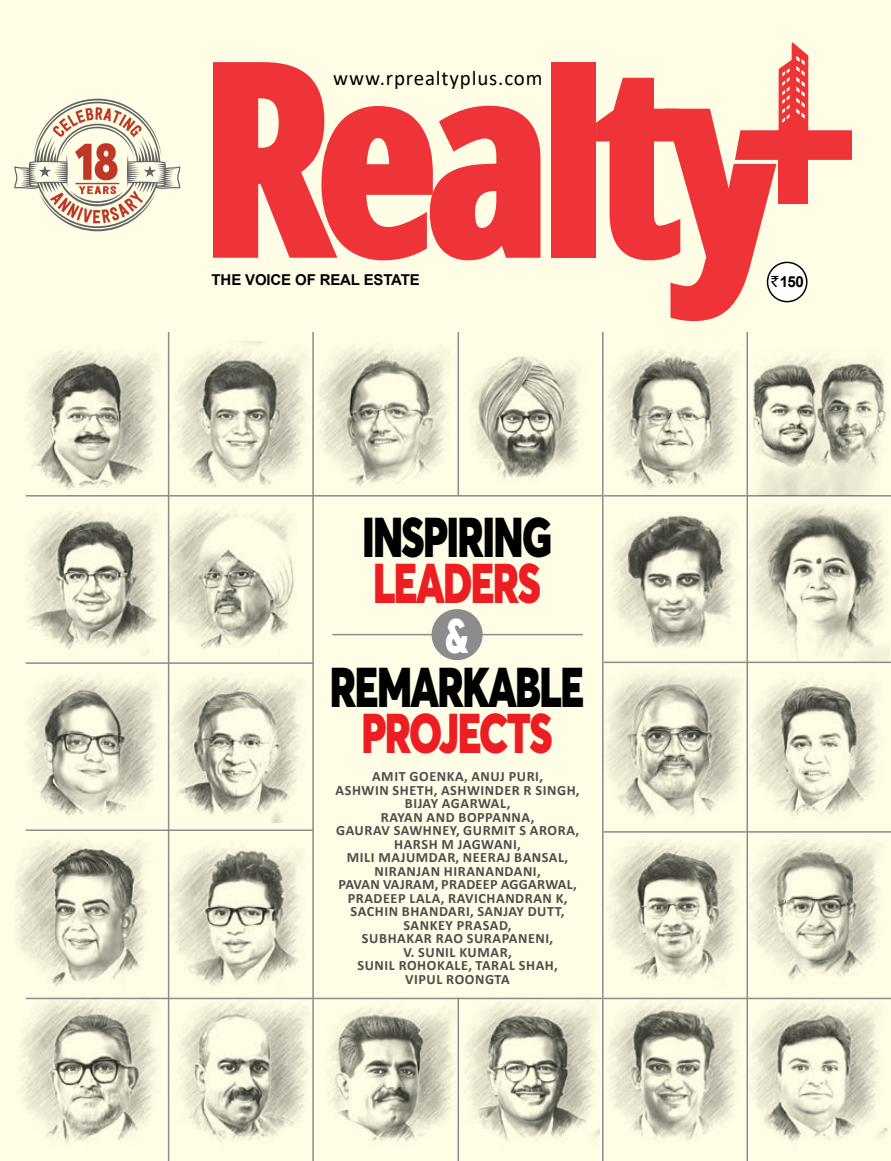
<style>
.page{position:relative;width:891px;height:1161px;background:#fffde5}
.page>*{position:absolute;margin:0;border:0;box-sizing:border-box;transform-origin:0 0}
.t1{font:900 55.35px "Averta";letter-spacing:-.04em;color:#000;scale:.75 1}
.t2{font:900 55.35px "Averta";letter-spacing:-.04em;color:#ed1d24;scale:.75 1}
.t3{font:900 48.15px "Averta";color:#fff;scale:.75 1}
.t4{font:21px "Calibri";letter-spacing:.04em;color:#000}
.t5{font:700 15.15px "Arial";color:#000}
.t6{font:700 15px "Arial";letter-spacing:-.01em;color:#000}
.t7{font:700 14.25px/13.5px "Calibri";letter-spacing:.04em;color:#4d4d4f;text-align:center}
.s1{font-family:"Indian Rupee";font-weight:400}
</style>
<div class="page">
<svg style="left:213px;top:62px;width:327px;height:198px"></svg>
<div style="left:551px;top:62px;width:44px;height:196px;background:#ee3438"></div>
<svg style="left:596px;top:42px;width:256px;height:279px"></svg>
<hr style="left:168px;top:332px;width:1px;height:829px;background:#8a8c8e">
<hr style="left:312px;top:332px;width:2px;height:829px;background:#8a8c8e">
<hr style="left:458px;top:332px;width:1px;height:164px;background:#8a8c8e">
<hr style="left:458px;top:998px;width:1px;height:163px;background:#8a8c8e">
<hr style="left:602px;top:332px;width:2px;height:829px;background:#8a8c8e">
<hr style="left:747px;top:332px;width:1px;height:829px;background:#8a8c8e">
<hr style="left:604px;top:495px;width:287px;height:2px;background:#8a8c8e">
<hr style="left:604px;top:662px;width:287px;height:1px;background:#8a8c8e">
<hr style="left:604px;top:831px;width:287px;height:2px;background:#8a8c8e">
<hr style="left:604px;top:998px;width:287px;height:1px;background:#8a8c8e">
<hr style="left:26px;top:998px;width:576px;height:1px;background:#8a8c8e">
<hr style="left:26px;top:830px;width:287px;height:1px;background:#8a8c8e">
<hr style="left:26px;top:662px;width:287px;height:2px;background:#8a8c8e">
<hr style="left:26px;top:495px;width:576px;height:2px;background:#8a8c8e">
<img style="left:29px;top:341px;width:276px;height:154px">
<img style="left:27px;top:502px;width:267px;height:154px">
<img style="left:29px;top:669px;width:271px;height:154px">
<img style="left:16px;top:842px;width:131px;height:144px">
<img style="left:21px;top:994px;width:147px;height:154px">
<img style="left:169px;top:839px;width:142px;height:309px">
<img style="left:330px;top:1008px;width:124px;height:134px">
<img style="left:458px;top:997px;width:141px;height:143px">
<img style="left:318px;top:347px;width:128px;height:140px">
<img style="left:472px;top:356px;width:108px;height:123px">
<img style="left:609px;top:341px;width:138px;height:154px">
<img style="left:613px;top:515px;width:122px;height:133px">
<img style="left:603px;top:667px;width:144px;height:156px">
<img style="left:610px;top:839px;width:269px;height:148px">
<img style="left:606px;top:994px;width:284px;height:154px">
<img style="left:753px;top:357px;width:133px;height:138px">
<img style="left:748px;top:506px;width:142px;height:156px">
<img style="left:753px;top:681px;width:125px;height:135px">
<hr style="left:332px;top:634px;width:251px;height:1px;background:#8a8c8e">
<div style="left:432px;top:609px;width:51px;height:51px;background:#8a8c8e;border-radius:50%"></div>
<svg style="left:14px;top:99px;width:166px;height:132px"></svg>
<h3 class="t4" style="left:333px;top:63px;width:211px">www.rprealtyplus.com</h3>
<p class="t6" style="left:212px;top:269px;width:210px">THE VOICE OF REAL ESTATE</p>
<h1 class="t1" style="left:362px;top:502px;width:255px">INSPIRING</h1>
<h1 class="t2" style="left:373px;top:548px;width:226px">LEADERS</h1>
<h2 class="t3" style="left:445px;top:605px;width:33px">&amp;</h2>
<h1 class="t1" style="left:330px;top:652px;width:340px">REMARKABLE</h1>
<h1 class="t2" style="left:362px;top:698px;width:256px">PROJECTS</h1>
<p class="t7" style="left:336px;top:770px;width:246px">AMIT GOENKA, ANUJ PURI,<br>ASHWIN SHETH, ASHWINDER R SINGH,<br>BIJAY AGARWAL,<br>RAYAN AND BOPPANNA,<br>GAURAV SAWHNEY, GURMIT S ARORA,<br>HARSH M JAGWANI,<br>MILI MAJUMDAR, NEERAJ BANSAL,<br>NIRANJAN HIRANANDANI,<br>PAVAN VAJRAM, PRADEEP AGGARWAL,<br>PRADEEP LALA, RAVICHANDRAN K,<br>SACHIN BHANDARI, SANJAY DUTT,<br>SANKEY PRASAD,<br>SUBHAKAR RAO SURAPANENI,<br>V. SUNIL KUMAR,<br>SUNIL ROHOKALE, TARAL SHAH,<br>VIPUL ROONGTA</p>
<p class="t5" style="left:771px;top:271px;width:34px"><span class="s1">`</span>150</p>
</div>
